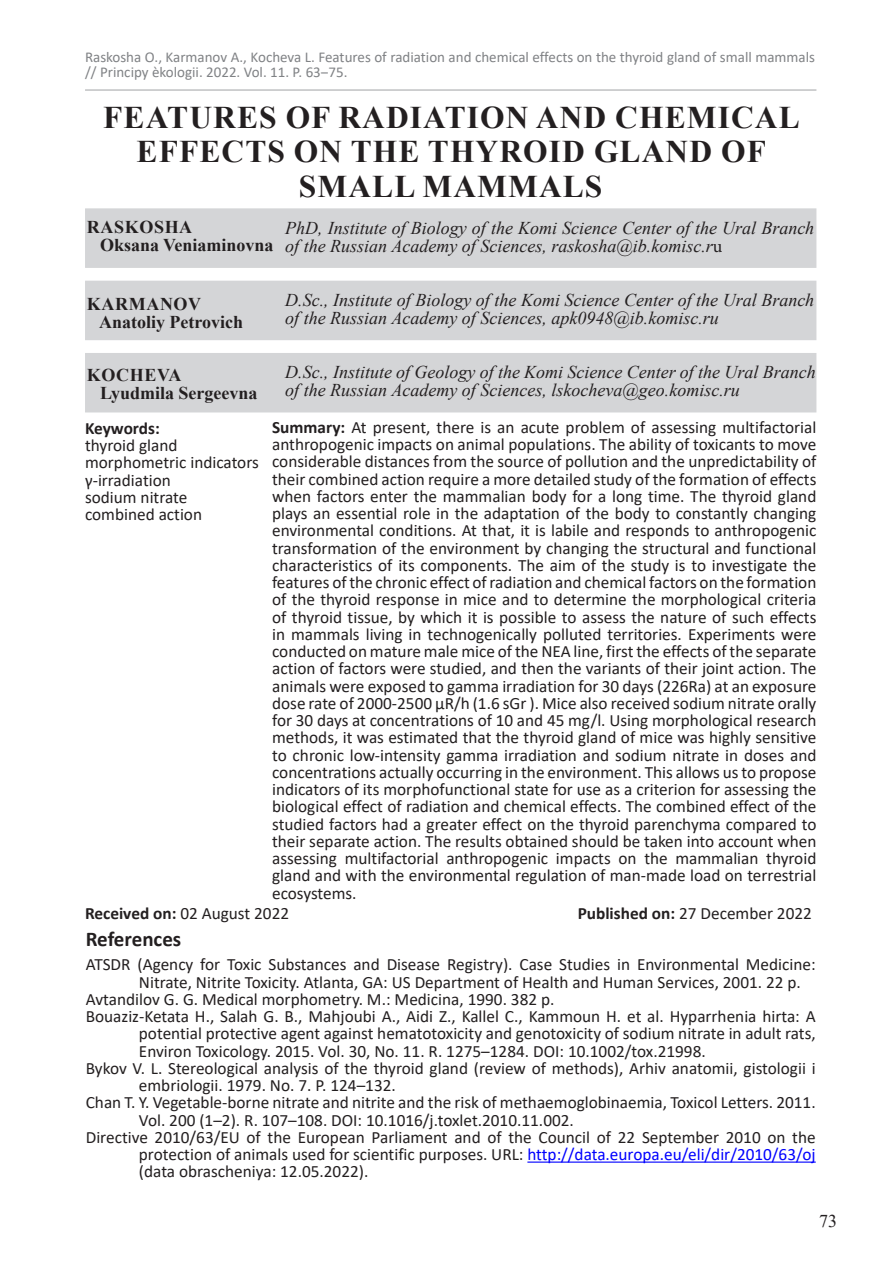
<style>
.page{position:relative;width:893px;height:1263px;background:#fff}
.page>*{position:absolute;margin:0;border:0;box-sizing:border-box;transform-origin:0 0}
.heading_1{font:700 31.5px/34.5px "Times New Roman";letter-spacing:.035em;color:#231f20;text-align:center}
.heading_3{font:700 21px "Calibri";color:#231f20}
.t1{font:italic 18px/18px "Times New Roman";color:#231f20}
.t2{font:700 18px/18px "Times New Roman";color:#231f20}
.t3{font:18px "Times New Roman";color:#231f20}
.heading_3-2{font:17.25px/17.2px "Calibri";color:#231f20}
.t4{font:700 17.25px "Calibri";letter-spacing:-.01em;color:#231f20}
.t5{font:15px/15px "Calibri";color:#808285}
.s1{font-family:"Minion Pro";font-style:normal}
.s2{font-weight:700}
.s3{color:#00f}
</style>
<div class="page">
<hr style="left:85px;top:89px;width:731px;height:2px;background:#808285">
<div style="left:85px;top:208px;width:731px;height:60px;background:#d4d5d7;border:2px solid #d4d5d7"></div>
<hr style="left:527px;top:1161px;width:289px;height:2px;background:#00f">
<div style="left:85px;top:281px;width:731px;height:59px;background:#d4d5d7"></div>
<div style="left:85px;top:353px;width:731px;height:59px;background:#d4d5d7"></div>
<p class="t5" style="left:85px;top:49px;width:731px">Raskosha O., Karmanov A., Kocheva L. Features of radiation and chemical effects on the thyroid gland of small mammals // Principy èkologii. 2022. Vol. 11. P. 63‒75.</p>
<p class="heading_1" style="left:103px;top:99px;width:698px">FEATURES OF RADIATION AND CHEMICAL<br>EFFECTS ON THE THYROID GLAND OF<br>SMALL MAMMALS</p>
<p class="t2" style="left:100px;top:218px;width:175px;text-indent:-13px">RASKOSHA<br>Oksana Veniaminovna</p>
<p class="t1" style="left:285px;top:218px;width:531px">PhD, Institute of Biology of the Komi Science Center of the Ural Branch of the Russian Academy of Sciences, raskosha@ib.komisc.r<span class="s1">u</span></p>
<p class="t2" style="left:99px;top:294px;width:146px;text-indent:-12px">KARMANOV<br>Anatoliy Petrovich</p>
<p class="t1" style="left:285px;top:290px;width:531px">D.Sc., Institute of Biology of the Komi Science Center of the Ural Branch of the Russian Academy of Sciences, apk0948@ib.komisc.ru</p>
<p class="t2" style="left:100px;top:366px;width:159px;text-indent:-13px">KOCHEVA<br>Lyudmila Sergeevna</p>
<p class="t1" style="left:285px;top:363px;width:532px">D.Sc., Institute of Geology of the Komi Science Center of the Ural Branch of the Russian Academy of Sciences, lskocheva@geo.komisc.ru</p>
<p class="t4" style="left:85px;top:416px;width:76px">Keywords:</p>
<p class="heading_3-2" style="left:85px;top:436px;width:175px">thyroid gland morphometric indicators γ-irradiation<br>sodium nitrate combined action</p>
<p class="heading_3-2" style="left:272px;top:418px;width:546px;text-align:justify"><span class="s2">Summary:</span> At present, there is an acute problem of assessing multifactorial anthropogenic impacts on animal populations. The ability of toxicants to move considerable distances from the source of pollution and the unpredictability of their combined action require a more detailed study of the formation of effects when factors enter the mammalian body for a long time. The thyroid gland plays an essential role in the adaptation of the body to constantly changing environmental conditions. At that, it is labile and responds to anthropogenic transformation of the environment by changing the structural and functional characteristics of its components. The aim of the study is to investigate the features of the chronic effect of radiation and chemical factors on the formation of the thyroid response in mice and to determine the morphological criteria of thyroid tissue, by which it is possible to assess the nature of such effects in mammals living in technogenically polluted territories. Experiments were conducted on mature male mice of the NEA line, first the effects of the separate action of factors were studied, and then the variants of their joint action. The animals were exposed to gamma irradiation for 30 days (226Ra) at an exposure dose rate of 2000-2500 µR/h (1.6 sGr ). Mice also received sodium nitrate orally for 30 days at concentrations of 10 and 45 mg/l. Using morphological research methods, it was estimated that the thyroid gland of mice was highly sensitive to chronic low-intensity gamma irradiation and sodium nitrate in doses and concentrations actually occurring in the environment. This allows us to propose indicators of its morphofunctional state for use as a criterion for assessing the biological effect of radiation and chemical effects. The combined effect of the studied factors had a greater effect on the thyroid parenchyma compared to their separate action. The results obtained should be taken into account when assessing multifactorial anthropogenic impacts on the mammalian thyroid gland and with the environmental regulation of man-made load on terrestrial ecosystems.</p>
<p class="heading_3-2" style="left:85px;top:904px;width:206px"><span class="s2">Received on:</span> 02 August 2022</p>
<p class="heading_3-2" style="left:578px;top:904px;width:236px"><span class="s2">Published on:</span> 27 December 2022</p>
<p class="heading_3" style="left:86px;top:924px;width:97px">References</p>
<p class="heading_3-2" style="left:139px;top:955px;width:678px;text-indent:-53px">ATSDR (Agency for Toxic Substances and Disease Registry). Case Studies in Environmental Medicine:<br>Nitrate, Nitrite Toxicity. Atlanta, GA: US Department of Health and Human Services, 2001. 22 p.</p>
<p class="heading_3-2" style="left:86px;top:990px;width:470px">Avtandilov G. G. Medical morphometry. M.: Medicina, 1990. 382 p.</p>
<p class="heading_3-2" style="left:139px;top:1007px;width:678px;text-align:justify;text-indent:-53px">Bouaziz-Ketata H., Salah G. B., Mahjoubi A., Aidi Z., Kallel C., Kammoun H. et al. Hyparrhenia hirta: A potential protective agent against hematotoxicity and genotoxicity of sodium nitrate in adult rats, Environ Toxicology. 2015. Vol. 30, No. 11. R. 1275–1284. DOI: 10.1002/tox.21998.</p>
<p class="heading_3-2" style="left:139px;top:1059px;width:678px;text-indent:-53px">Bykov V. L. Stereological analysis of the thyroid gland (review of methods), Arhiv anatomii, gistologii i embriologii. 1979. No. 7. P. 124–132.</p>
<p class="heading_3-2" style="left:139px;top:1093px;width:678px;text-indent:-53px">Chan T. Y. Vegetable-borne nitrate and nitrite and the risk of methaemoglobinaemia, Toxicol Letters. 2011.<br>Vol. 200 (1–2). R. 107–108. DOI: 10.1016/j.toxlet.2010.11.002.</p>
<p class="heading_3-2" style="left:139px;top:1128px;width:678px;text-align:justify;text-indent:-53px">Directive 2010/63/EU of the European Parliament and of the Council of 22 September 2010 on the protection of animals used for scientific purposes. URL: <span class="s3">http://data.europa.eu/eli/dir/2010/63/oj </span>(data obrascheniya: 12.05.2022).</p>
<p class="t3" style="left:819px;top:1208px;width:19px">73</p>
</div>
